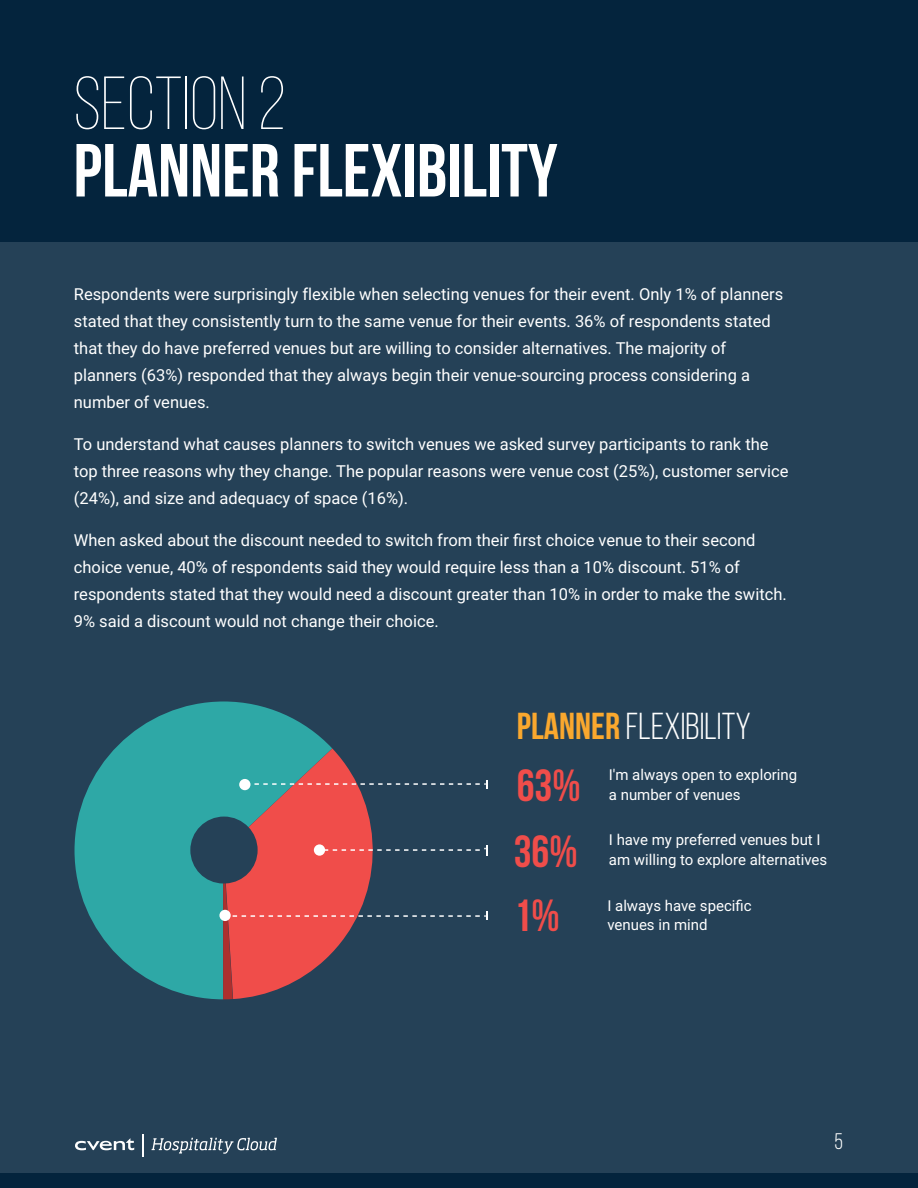
<style>
.page{position:relative;width:918px;height:1188px;background:#254157}
.page>*{position:absolute;margin:0;border:0;box-sizing:border-box;transform-origin:0 0}
.t1{font:700 75px "Bebas Neue";color:#fff}
.t2{font:300 75px "Bebas Neue";color:#fff}
.t3{font:700 45px/65.2px "Bebas Neue";color:#f04d4a;text-align:justify}
.t4{font:37.5px "Bebas Neue";color:#fff}
.t5{font:22.5px "Bebas Neue";color:#fff}
.t6{font:16.5px/27px "Roboto";color:#fff}
.t7{font:15px/19.5px "Roboto";color:#fff}
.s1{font-weight:700;color:#faa82e}
</style>
<div class="page">
<div style="left:0;top:1173px;width:918px;height:15px;background:#04243d"></div>
<svg style="left:75px;top:1138px;width:59px;height:12px"></svg>
<svg style="left:142px;top:1134px;width:1px;height:23px"></svg>
<svg style="left:152px;top:1138px;width:125px;height:16px"></svg>
<div style="left:0;top:0;width:918px;height:242px;background:#04243d"></div>
<svg style="left:75px;top:701px;width:257px;height:298px;fill:#2ea8a6"></svg>
<svg style="left:223px;top:748px;width:264px;height:251px"></svg>
<div style="left:219px;top:910px;width:12px;height:11px;background:#fff;border-radius:50%"></div>
<h1 class="t2" style="left:74px;top:63px;width:214px">SECTION 2</h1>
<h1 class="t1" style="left:74px;top:129px;width:486px">PLANNER FLEXIBILITY</h1>
<p class="t6" style="left:74px;top:280px;width:711px">Respondents were surprisingly flexible when selecting venues for their event. Only 1% of planners stated that they consistently turn to the same venue for their events. 36% of respondents stated that they do have preferred venues but are willing to consider alternatives. The majority of planners (63%) responded that they always begin their venue-sourcing process considering a number of venues.</p>
<p class="t6" style="left:74px;top:430px;width:716px">To understand what causes planners to switch venues we asked survey participants to rank the top three reasons why they change. The popular reasons were venue cost (25%), customer service (24%), and size and adequacy of space (16%).</p>
<p class="t6" style="left:74px;top:526px;width:714px">When asked about the discount needed to switch from their first choice venue to their second choice venue, 40% of respondents said they would require less than a 10% discount. 51% of respondents stated that they would need a discount greater than 10% in order to make the switch.<br>9% said a discount would not change their choice.</p>
<h3 class="t4" style="left:517px;top:706px;width:235px"><span class="s1">PLANNER</span> flexibility</h3>
<h2 class="t3" style="left:514px;top:752px;width:68px">63% 36% 1%</h2>
<p class="t7" style="left:609px;top:765px;width:190px">I'm always open to exploring a number of venues</p>
<p class="t7" style="left:609px;top:830px;width:220px">I have my preferred venues but I am willing to explore alternatives</p>
<p class="t7" style="left:607px;top:895px;width:146px">I always have specific venues in mind</p>
<h3 class="t5" style="left:834px;top:1130px;width:10px">5</h3>
</div>
